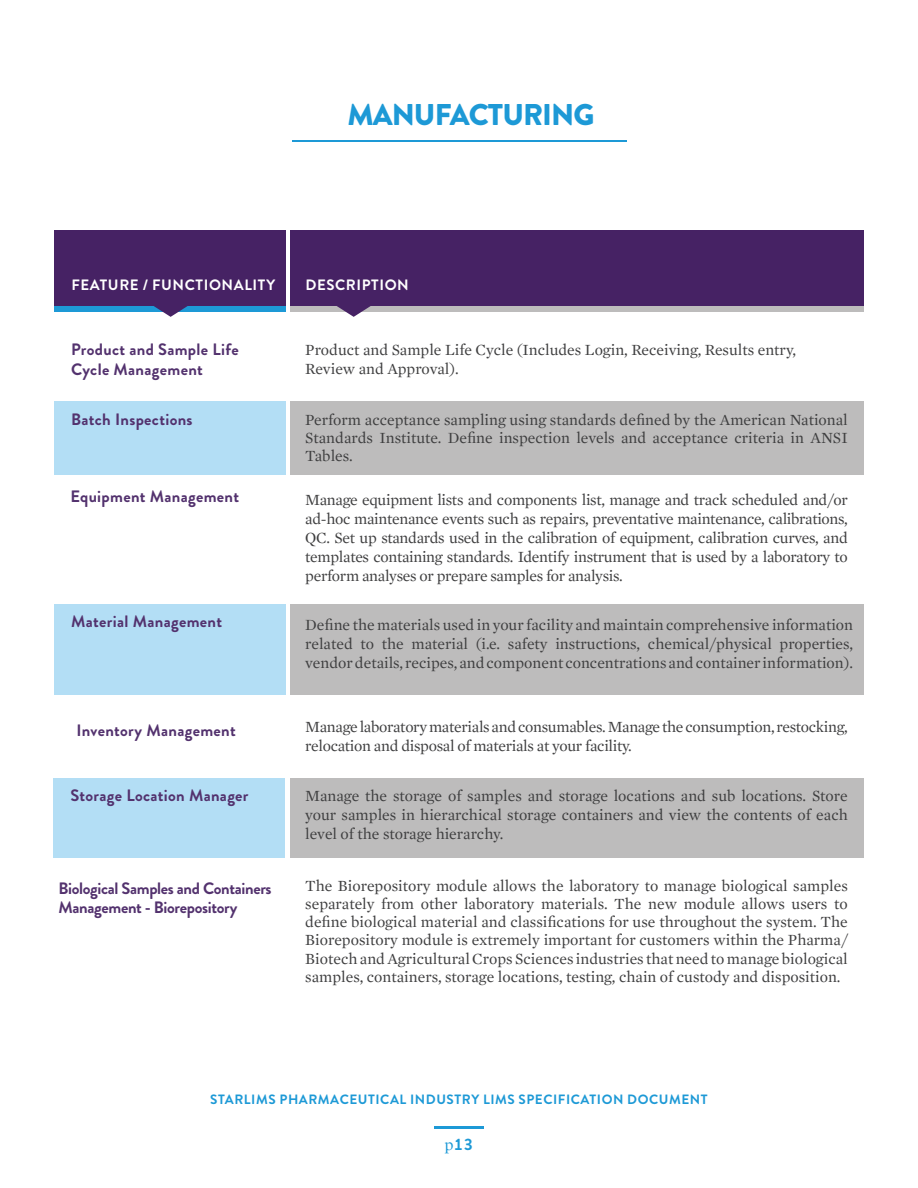
<style>
.page{position:relative;width:918px;height:1188px;background:#fff}
.page>*{position:absolute;margin:0;border:0;box-sizing:border-box;transform-origin:0 0}
.t1{font:900 30px "Brandon Grotesque";letter-spacing:-.03em;color:#1d99d6}
.t2{font:700 16.5px/19.8px "Brandon Grotesque";letter-spacing:.02em;color:#53326e}
.t3{font:700 16.5px/19.8px "Brandon Grotesque";letter-spacing:-.02em;color:#53326e}
.t4{font:700 16.5px "Brandon Grotesque";color:#1d99d6}
.t5{font:15.75px/18.9px "Mercury Text G1";color:#3e3e3f;text-align:justify}
.t6{font:15.75px/18.9px "Mercury Text G1";letter-spacing:-.02em;color:#3e3e3f}
.t7{font:700 15px "Brandon Grotesque";letter-spacing:.04em;color:#fff}
.t8{font:700 13.5px "Brandon Grotesque";letter-spacing:.04em;color:#1d99d6}
.s1{font-family:"Mercury Text G1";font-weight:400}
</style>
<div class="page">
<hr style="left:434px;top:1126px;width:50px;height:3px;background:#1d99d6">
<div style="left:54px;top:401px;width:231px;height:74px;background:#b3def5"></div>
<div style="left:290px;top:401px;width:574px;height:74px;background:#bdbcbc"></div>
<div style="left:54px;top:236px;width:231px;height:76px;background:#1d99d6"></div>
<div style="left:290px;top:236px;width:574px;height:76px;background:#bdbcbc"></div>
<div style="left:290px;top:230px;width:574px;height:76px;background:#462264"></div>
<svg style="left:337px;top:306px;width:34px;height:11px"></svg>
<div style="left:54px;top:230px;width:231px;height:76px;background:#462264"></div>
<svg style="left:154px;top:306px;width:34px;height:11px"></svg>
<hr style="left:292px;top:140px;width:335px;height:2px;background:#1d99d6">
<div style="left:54px;top:604px;width:231px;height:90px;background:#b3def5"></div>
<div style="left:53px;top:778px;width:231px;height:80px;background:#b3def5"></div>
<div style="left:290px;top:604px;width:574px;height:90px;background:#bdbcbc"></div>
<div style="left:290px;top:778px;width:574px;height:80px;background:#bdbcbc"></div>
<h1 class="t1" style="left:347px;top:94px;width:249px">MANUFACTURING</h1>
<p class="t7" style="left:71px;top:274px;width:205px">FEATURE / FUNCTIONALITY</p>
<p class="t7" style="left:305px;top:274px;width:105px">DESCRIPTION</p>
<p class="t2" style="left:71px;top:340px;width:169px">Product and Sample Life<br>Cycle Management</p>
<p class="t5" style="left:305px;top:341px;width:492px">Product and Sample Life Cycle (Includes Login, Receiving, Results entry,<br>Review and Approval).</p>
<p class="t2" style="left:71px;top:410px;width:123px">Batch Inspections</p>
<p class="t5" style="left:305px;top:411px;width:544px;line-height:18.3px">Perform acceptance sampling using standards defined by the American National Standards Institute. Define inspection levels and acceptance criteria in ANSI Tables.</p>
<p class="t2" style="left:70px;top:486px;width:170px">Equipment Management</p>
<p class="t2" style="left:71px;top:612px;width:152px">Material Management</p>
<p class="t5" style="left:305px;top:490px;width:544px">Manage equipment lists and components list, manage and track scheduled and/or ad-hoc maintenance events such as repairs, preventative maintenance, calibrations, QC. Set up standards used in the calibration of equipment, calibration curves, and templates containing standards. Identify instrument that is used by a laboratory to perform analyses or prepare samples for analysis.</p>
<p class="t5" style="left:305px;top:615px;width:549px">Define the materials used in your facility and maintain comprehensive information related to the material (i.e. safety instructions, chemical/physical properties, vendor details, recipes, and component concentrations and container information).</p>
<p class="t2" style="left:76px;top:721px;width:161px">Inventory Management</p>
<p class="t6" style="left:305px;top:718px;width:544px">Manage laboratory materials and consumables. Manage the consumption, restocking, relocation and disposal of materials at your facility.</p>
<p class="t2" style="left:70px;top:786px;width:180px">Storage Location Manager</p>
<p class="t5" style="left:305px;top:786px;width:544px">Manage the storage of samples and storage locations and sub locations. Store your samples in hierarchical storage containers and view the contents of each level of the storage hierarchy.</p>
<p class="t3" style="left:59px;top:878px;width:215px">Biological Samples and Containers<br>Management - Biorepository</p>
<p class="t5" style="left:305px;top:876px;width:544px;line-height:18.3px">The Biorepository module allows the laboratory to manage biological samples separately from other laboratory materials. The new module allows users to define biological material and classifications for use throughout the system. The Biorepository module is extremely important for customers within the Pharma/ Biotech and Agricultural Crops Sciences industries that need to manage biological samples, containers, storage locations, testing, chain of custody and disposition.</p>
<p class="t8" style="left:210px;top:1090px;width:499px">STARLIMS PHARMACEUTICAL INDUSTRY LIMS SPECIFICATION DOCUMENT</p>
<p class="t4" style="left:444px;top:1133px;width:31px"><span class="s1">p</span>13</p>
</div>
